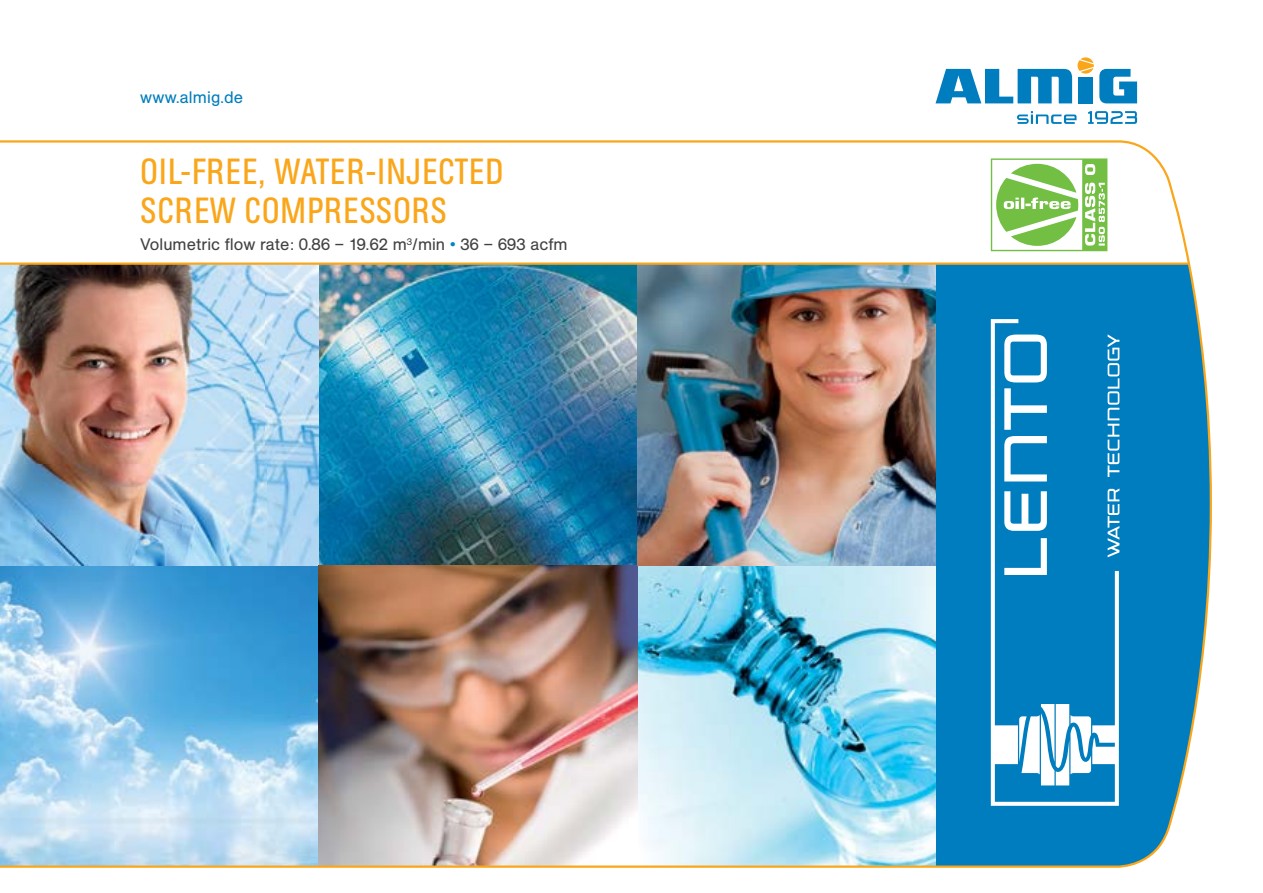
<style>
.page{position:relative;width:1263px;height:893px;background:#fff}
.page>*{position:absolute;margin:0;border:0;box-sizing:border-box;transform-origin:0 0}
.t1{font:36px/39px "AG Buch Condensed BQ";letter-spacing:.02em;color:#faa61a}
.t2{font:16.5px "AG Buch BQ";color:#414042}
.t3{font:16.5px "AG Buch BQ";letter-spacing:.01em;color:#007dbe}
.s1{color:#0085c3}
</style>
<div class="page">
<svg style="left:935px;top:57px;width:202px;height:46px"></svg>
<svg style="left:1017px;top:111px;width:59px;height:13px"></svg>
<svg style="left:1088px;top:111px;width:49px;height:13px"></svg>
<img style="left:0;top:140px;width:1212px;height:728px">
<svg style="left:991px;top:319px;width:128px;height:487px;fill:#007dbe"></svg>
<svg style="left:1107px;top:334px;width:12px;height:223px"></svg>
<svg style="left:991px;top:158px;width:116px;height:93px"></svg>
<p class="t3" style="left:140px;top:88px;width:104px">www.almig.de</p>
<h1 class="t1" style="left:140px;top:153px;width:365px">OIL-FREE, WATER-INJECTED<br>SCREW COMPRESSORS</h1>
<p class="t2" style="left:140px;top:235px;width:429px">Volumetric flow rate: 0.86 – 19.62 m<sup>3</sup>/min <span class="s1">•</span> 36 – 693 acfm</p>
</div>
